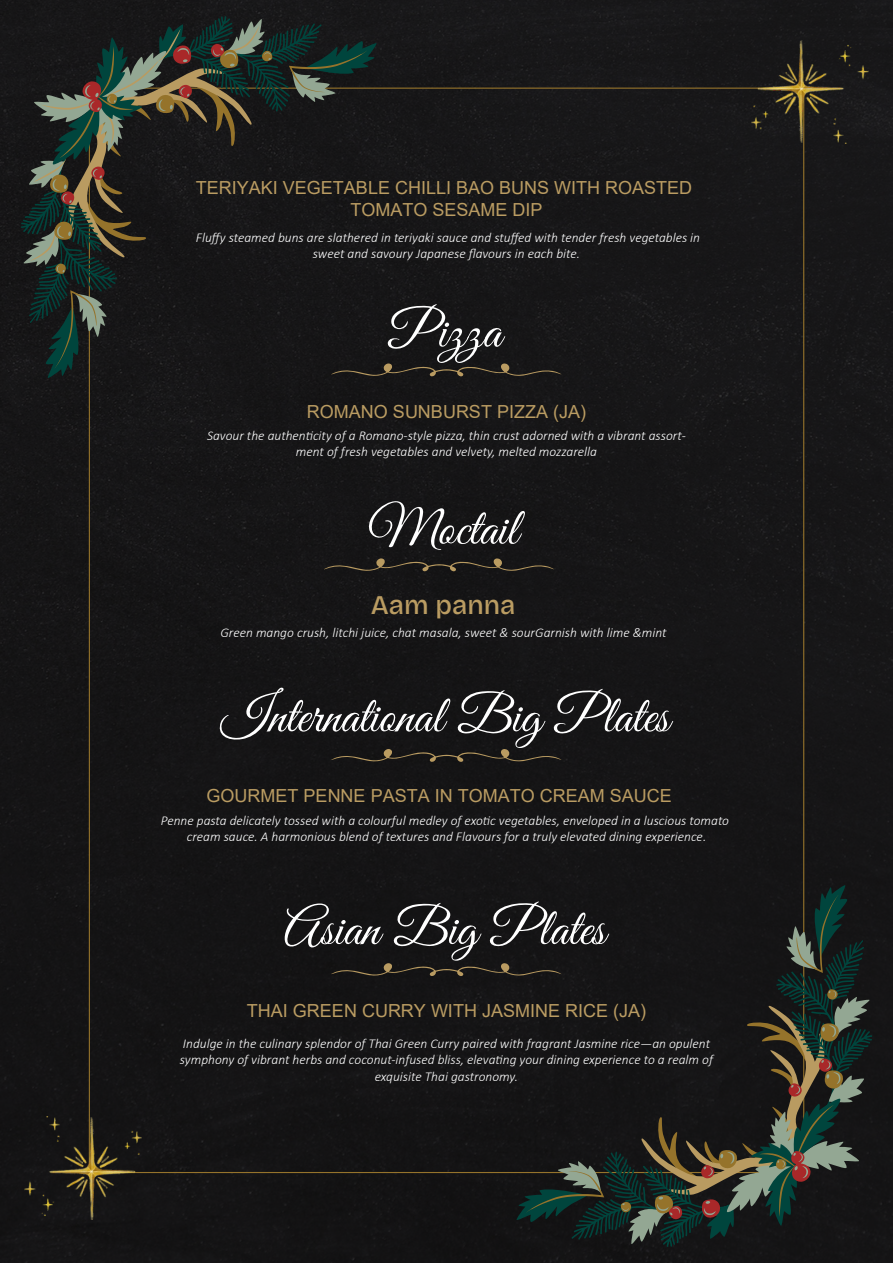
<style>
.page{position:relative;width:893px;height:1263px;background:#151516}
.page>*{position:absolute;margin:0;border:0;box-sizing:border-box;transform-origin:0 0}
.t1{font:52.5px "Great Vibes";color:#fff}
.t2{font:800 27px "Bricolage Grotesque 96 pt";color:#ba9c62}
.t3{font:18px/21.6px "Arial";color:#ba9c62;text-align:center}
.t4{font:italic 300 13.5px/16.2px "Calibri";color:#fff;text-align:center}
</style>
<div class="page">
<svg style="left:377px;top:363px;width:185px;height:14px"></svg>
<div style="left:516px;top:884px;width:356px;height:363px;background:#151415"></div>
<svg style="left:558px;top:926px;width:312px;height:318px;fill:#141416"></svg>
<svg style="left:526px;top:894px;width:318px;height:323px;fill:#141415"></svg>
<svg style="left:641px;top:1005px;width:201px;height:221px"></svg>
<svg style="left:622px;top:991px;width:218px;height:224px;fill:#151516"></svg>
<div style="left:21px;top:16px;width:356px;height:363px;background:#171617"></div>
<svg style="left:23px;top:19px;width:312px;height:318px;fill:#161718"></svg>
<svg style="left:30px;top:26px;width:229px;height:235px;fill:#171718"></svg>
<svg style="left:49px;top:46px;width:318px;height:323px;fill:#161617"></svg>
<svg style="left:52px;top:37px;width:200px;height:221px"></svg>
<svg style="left:53px;top:48px;width:218px;height:224px;fill:#171819"></svg>
<img style="left:751px;top:40px;width:117px;height:104px">
<img style="left:25px;top:1117px;width:117px;height:103px">
<svg style="left:324px;top:558px;width:230px;height:14px"></svg>
<svg style="left:331px;top:749px;width:231px;height:13px"></svg>
<svg style="left:331px;top:963px;width:231px;height:13px"></svg>
<h3 class="t3" style="left:196px;top:177px;width:498px">TERIYAKI VEGETABLE CHILLI BAO BUNS WITH ROASTED<br>TOMATO SESAME DIP</h3>
<p class="t4" style="left:196px;top:230px;width:506px">Fluffy steamed buns are slathered in teriyaki sauce and stuffed with tender fresh vegetables in sweet and savoury Japanese flavours in each bite.</p>
<h1 class="t1" style="left:389px;top:302px;width:114px">Pizza</h1>
<h3 class="t3" style="left:307px;top:400px;width:281px">ROMANO SUNBURST PIZZA (JA)</h3>
<p class="t4" style="left:207px;top:427px;width:480px">Savour the authenticity of a Romano-style pizza, thin crust adorned with a vibrant assort&shy;ment of fresh vegetables and velvety, melted mozzarella</p>
<h1 class="t1" style="left:368px;top:499px;width:152px">Moctail</h1>
<h2 class="t2" style="left:371px;top:585px;width:146px">Aam panna</h2>
<p class="t4" style="left:220px;top:624px;width:448px">Green mango crush, litchi juice, chat masala, sweet &amp; sourGarnish with lime &amp;mint</p>
<h1 class="t1" style="left:221px;top:687px;width:450px">International Big Plates</h1>
<h3 class="t3" style="left:207px;top:785px;width:467px">GOURMET PENNE PASTA IN TOMATO CREAM SAUCE</h3>
<p class="t4" style="left:161px;top:812px;width:570px">Penne pasta delicately tossed with a colourful medley of exotic vegetables, enveloped in a luscious tomato cream sauce. A harmonious blend of textures and Flavours for a truly elevated dining experience.</p>
<h1 class="t1" style="left:284px;top:899px;width:323px">Asian Big Plates</h1>
<h3 class="t3" style="left:247px;top:999px;width:401px">THAI GREEN CURRY WITH JASMINE RICE (JA)</h3>
<p class="t4" style="left:180px;top:1035px;width:535px">Indulge in the culinary splendor of Thai Green Curry paired with fragrant Jasmine rice—an opulent symphony of vibrant herbs and coconut-infused bliss, elevating your dining experience to a realm of exquisite Thai gastronomy.</p>
</div>
